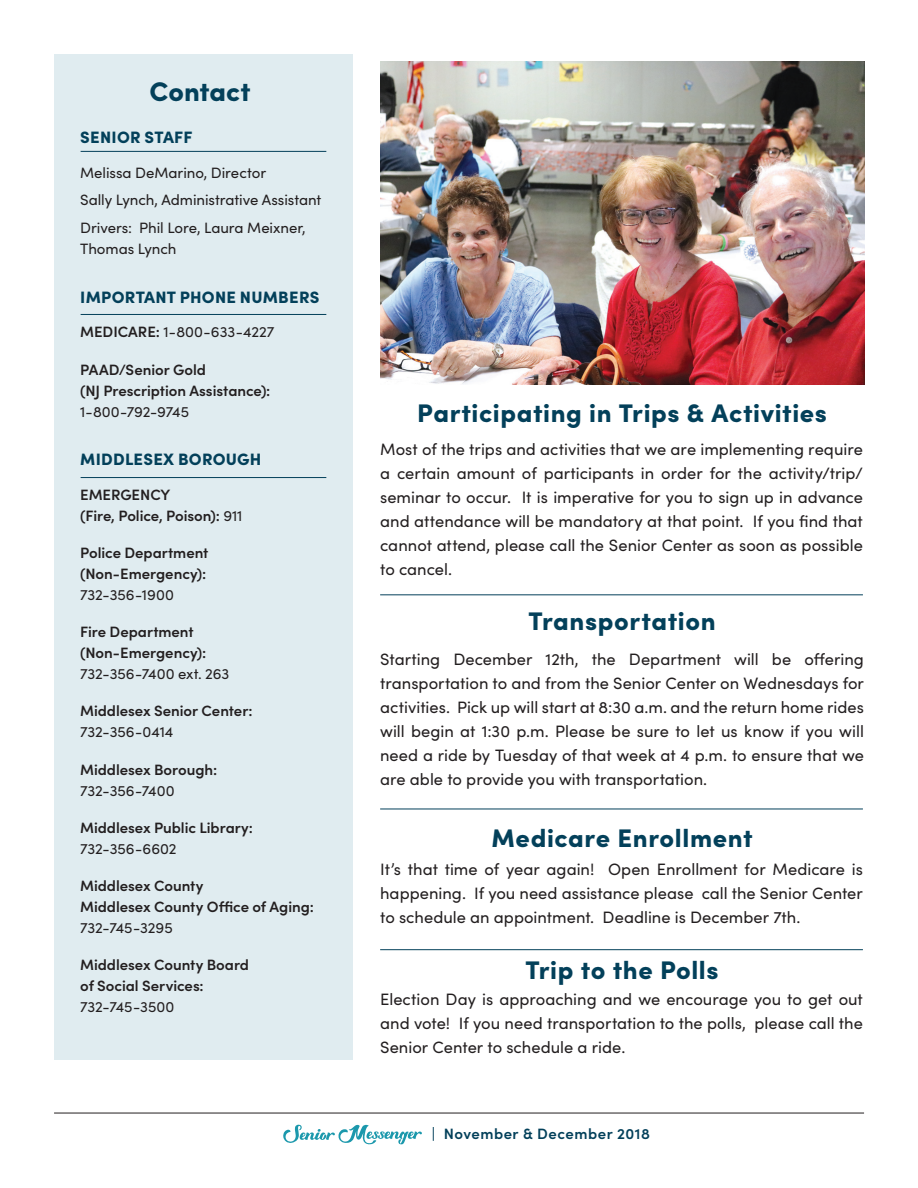
<style>
.page{position:relative;width:918px;height:1188px;background:#fff}
.page>*{position:absolute;margin:0;border:0;box-sizing:border-box;transform-origin:0 0}
.t1{font:900 27px "Sofia Pro";color:#03405a}
.t2{font:900 25.5px "Sofia Pro";letter-spacing:.025em;color:#03405a}
.t3{font:16.5px/24px "Sofia Pro";color:#231f20;text-align:justify}
.t4{font:900 16.5px "Sofia Pro";letter-spacing:.015em;color:#03405a}
.t5{font:600 15px/21px "Sofia Pro";letter-spacing:-.005em;color:#231f20}
.t6{font:15px/27.8px "Sofia Pro";letter-spacing:-.005em;color:#231f20}
.t7{font:600 15px "Sofia Pro";letter-spacing:.035em;color:#03405a}
.s1{font-weight:600}
.s2{font-weight:400}
</style>
<div class="page">
<hr style="left:54px;top:1113px;width:810px;height:1px;background:#231f20">
<svg style="left:283px;top:1125px;width:139px;height:19px"></svg>
<div style="left:54px;top:54px;width:299px;height:1005px;background:#e0ecf0"></div>
<hr style="left:81px;top:151px;width:245px;height:1px;background:#03405a">
<hr style="left:81px;top:314px;width:245px;height:1px;background:#03405a">
<hr style="left:81px;top:477px;width:245px;height:1px;background:#03405a">
<hr style="left:380px;top:595px;width:483px;height:1px;background:#03405a">
<hr style="left:380px;top:809px;width:483px;height:1px;background:#03405a">
<hr style="left:380px;top:949px;width:483px;height:1px;background:#03405a">
<img style="left:380px;top:62px;width:484px;height:322px">
<h1 class="t1" style="left:150px;top:71px;width:102px">Contact</h1>
<p class="t4" style="left:80px;top:124px;width:114px">SENIOR STAFF</p>
<p class="t6" style="left:80px;top:158px;width:243px">Melissa DeMarino, Director<br>Sally Lynch, Administrative Assistant<br>Drivers: Phil Lore, Laura Meixner,</p>
<p class="t6" style="left:80px;top:234px;width:98px">Thomas Lynch</p>
<p class="t4" style="left:80px;top:284px;width:241px">IMPORTANT PHONE NUMBERS</p>
<p class="t6" style="left:80px;top:317px;width:196px"><span class="s1">MEDICARE:</span> 1-800-633-4227</p>
<p class="t5" style="left:80px;top:358px;width:192px">PAAD/Senior Gold<br>(NJ Prescription Assistance):</p>
<p class="t6" style="left:80px;top:397px;width:110px">1-800-792-9745</p>
<p class="t4" style="left:80px;top:446px;width:183px">MIDDLESEX BOROUGH</p>
<p class="t5" style="left:80px;top:483px;width:164px">EMERGENCY<br>(Fire, Police, Poison): <span class="s2">911</span></p>
<p class="t5" style="left:80px;top:541px;width:130px">Police Department (Non-Emergency):</p>
<p class="t6" style="left:80px;top:580px;width:95px">732-356-1900</p>
<p class="t5" style="left:80px;top:620px;width:128px">Fire Department (Non-Emergency):</p>
<p class="t6" style="left:80px;top:659px;width:151px">732-356-7400 ext. 263</p>
<p class="t5" style="left:80px;top:700px;width:174px">Middlesex Senior Center:</p>
<p class="t6" style="left:80px;top:717px;width:95px">732-356-0414</p>
<p class="t5" style="left:80px;top:758px;width:139px">Middlesex Borough:</p>
<p class="t6" style="left:80px;top:776px;width:96px">732-356-7400</p>
<p class="t5" style="left:80px;top:816px;width:174px">Middlesex Public Library:</p>
<p class="t6" style="left:80px;top:834px;width:98px">732-356-6602</p>
<p class="t5" style="left:80px;top:874px;width:235px">Middlesex County<br>Middlesex County Office of Aging:</p>
<p class="t6" style="left:80px;top:913px;width:94px">732-745-3295</p>
<p class="t5" style="left:80px;top:953px;width:170px">Middlesex County Board of Social Services:</p>
<p class="t6" style="left:80px;top:992px;width:96px">732-745-3500</p>
<h2 class="t2" style="left:417px;top:393px;width:411px">Participating in Trips &amp; Activities</h2>
<p class="t3" style="left:380px;top:437px;width:484px">Most of the trips and activities that we are implementing require a certain amount of participants in order for the activity/trip/ seminar to occur. It is imperative for you to sign up in advance and attendance will be mandatory at that point. If you find that cannot attend, please call the Senior Center as soon as possible to cancel.</p>
<h2 class="t2" style="left:529px;top:601px;width:189px">Transportation</h2>
<p class="t3" style="left:380px;top:646px;width:485px">Starting December 12th, the Department will be offering transportation to and from the Senior Center on Wednesdays for activities. Pick up will start at 8:30 a.m. and the return home rides will begin at 1:30 p.m. Please be sure to let us know if you will need a ride by Tuesday of that week at 4 p.m. to ensure that we are able to provide you with transportation.</p>
<h2 class="t2" style="left:491px;top:818px;width:263px">Medicare Enrollment</h2>
<p class="t3" style="left:380px;top:856px;width:484px">It’s that time of year again! Open Enrollment for Medicare is happening. If you need assistance please call the Senior Center to schedule an appointment. Deadline is December 7th.</p>
<h2 class="t2" style="left:525px;top:950px;width:195px">Trip to the Polls</h2>
<p class="t3" style="left:380px;top:986px;width:484px">Election Day is approaching and we encourage you to get out and vote! If you need transportation to the polls, please call the Senior Center to schedule a ride.</p>
<p class="t7" style="left:432px;top:1122px;width:219px">| November &amp; December 2018</p>
</div>
